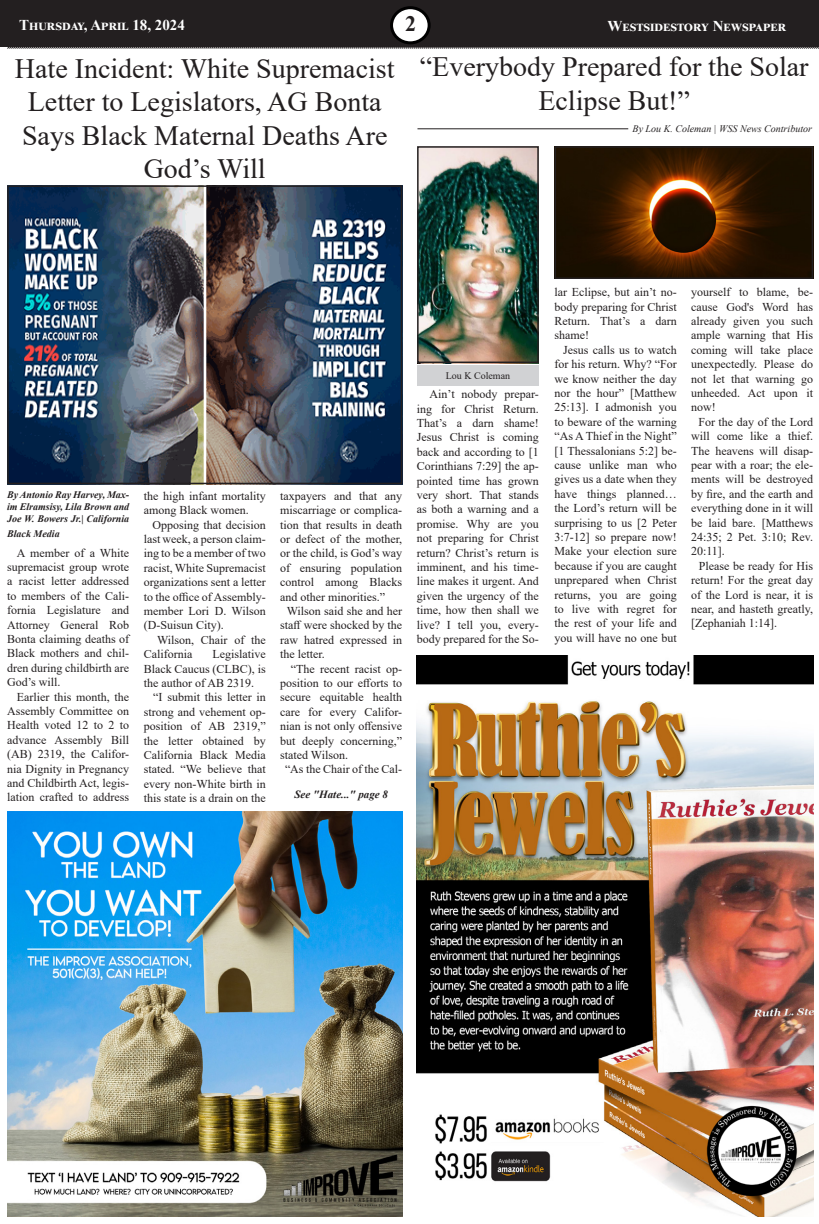
<style>
.page{position:relative;width:819px;height:1224px;background:#fff}
.page>*{position:absolute;margin:0;border:0;box-sizing:border-box;transform-origin:0 0}
.t1{font:28px/33.6px "Times New Roman";color:#231f20;text-align:center}
.t2{font:700 22px "Times New Roman";color:#231f20}
.t3{font:700 15px "Times New Roman";color:#fff}
.t4{font:12px/14.4px "Times New Roman";color:#231f20;text-align:justify}
.t5{font:italic 700 11px "Times New Roman";color:#231f20}
.t6{font:italic 700 10px/12px "Times New Roman";color:#231f20;text-align:justify}
.t7{font:italic 10px "Times New Roman";color:#231f20}
.t8{font:10px "Times New Roman";color:#231f20}
</style>
<div class="page">
<div style="left:0;top:0;width:819px;height:46px;background:#231f20"></div>
<div style="left:392px;top:8px;width:37px;height:35px;background:#fff;border-radius:50%"></div>
<div style="left:390px;top:6px;width:41px;height:38px;border:3px solid #000;border-radius:50%"></div>
<svg style="left:6px;top:44px;width:813px;height:5px"></svg>
<hr style="left:417px;top:129px;width:211px;height:1px;background:#231f20">
<img style="left:420px;top:149px;width:116px;height:211px">
<div style="left:417px;top:146px;width:122px;height:217px;border:2px solid #231f20"></div>
<div style="left:417px;top:365px;width:122px;height:20px;background:#d1d2d4"></div>
<img style="left:7px;top:811px;width:395px;height:406px">
<img style="left:417px;top:655px;width:396px;height:562px">
<img style="left:703px;top:1105px;width:97px;height:91px">
<img style="left:10px;top:188px;width:389px;height:293px">
<div style="left:7px;top:185px;width:395px;height:299px;border:2px solid #231f20"></div>
<img style="left:558px;top:149px;width:252px;height:127px">
<div style="left:555px;top:146px;width:258px;height:133px;border:2px solid #231f20"></div>
<p class="t3" style="left:19px;top:14px;width:167px">Thursday, April 18, 2024</p>
<h2 class="t2" style="left:405px;top:8px;width:12px">2</h2>
<p class="t3" style="left:608px;top:15px;width:180px">Westsidestory Newspaper</p>
<p class="t1" style="left:15px;top:51px;width:381px">Hate Incident: White Supremacist<br>Letter to Legislators, AG Bonta<br>Says Black Maternal Deaths Are<br>God’s Will</p>
<p class="t1" style="left:420px;top:49px;width:390px">“Everybody Prepared for the Solar<br>Eclipse But!”</p>
<p class="t7" style="left:633px;top:122px;width:181px">By Lou K. Coleman | WSS News Contributor</p>
<p class="t6" style="left:7px;top:489px;width:124px">By Antonio Ray Harvey, Max&shy;im Elramsisy, Lila Brown and Joe W. Bowers Jr.| California</p>
<p class="t6" style="left:7px;top:527px;width:54px">Black Media</p>
<p class="t4" style="left:7px;top:545px;width:124px;text-indent:10px">A member of a White supremacist group wrote a racist letter addressed to members of the Cali&shy;fornia Legislature and Attorney General Rob Bonta claiming deaths of Black mothers and chil&shy;dren during childbirth are God’s will.</p>
<p class="t4" style="left:7px;top:689px;width:124px;text-indent:10px">Earlier this month, the Assembly Committee on Health voted 12 to 2 to advance Assembly Bill (AB) 2319, the Califor&shy;nia Dignity in Pregnancy and Childbirth Act, legis&shy;lation crafted to address</p>
<p class="t4" style="left:144px;top:488px;width:124px">the high infant mortality among Black women.</p>
<p class="t4" style="left:144px;top:517px;width:124px;text-indent:9px">Opposing that decision last week, a person claim&shy;ing to be a member of two racist, White Supremacist organizations sent a letter to the office of Assembly&shy;member Lori D. Wilson (D-Suisun City).</p>
<p class="t4" style="left:144px;top:632px;width:124px;text-indent:13px">Wilson, Chair of the<br>California</p>
<p class="t4" style="left:144px;top:647px;width:124px;text-indent:69px">Legislative Black Caucus (CLBC), is the author of AB 2319.</p>
<p class="t4" style="left:144px;top:690px;width:124px;text-indent:10px">“I submit this letter in strong and vehement op&shy;position of AB 2319,” the letter obtained by California Black Media stated. “We believe that every non-White birth in this state is a drain on the</p>
<p class="t4" style="left:280px;top:488px;width:124px">taxpayers and that any miscarriage or complica&shy;tion that results in death or defect of the mother, or the child, is God’s way of ensuring population control among Blacks and other minorities.”</p>
<p class="t4" style="left:280px;top:603px;width:124px;text-indent:7px">Wilson said she and her staff were shocked by the raw hatred expressed in the letter.</p>
<p class="t4" style="left:280px;top:661px;width:124px;text-indent:11px">“The recent racist op&shy;position to our efforts to secure equitable health care for every Califor&shy;nian is not only offensive but deeply concerning,” stated Wilson.</p>
<p class="t4" style="left:285px;top:762px;width:119px">“As the Chair of the Cal-</p>
<p class="t5" style="left:295px;top:787px;width:95px">See "Hate..." page 8</p>
<p class="t8" style="left:446px;top:368px;width:66px">Lou K Coleman</p>
<p class="t4" style="left:417px;top:387px;width:124px;text-indent:13px">Ain’t nobody prepar&shy;ing for Christ Return.<br>That’s a darn shame!<br>Jesus Christ is coming back and according to [1<br>Corinthians 7:29] the ap&shy;pointed time has grown very short. That stands as both a warning and a promise. Why are you not preparing for Christ return? Christ’s return is imminent, and his time&shy;line makes it urgent. And given the urgency of the time, how then shall we live? I tell you, every&shy;body prepared for the So-</p>
<p class="t4" style="left:555px;top:285px;width:124px">lar Eclipse, but ain’t no&shy;body preparing for Christ Return. That’s a darn shame!</p>
<p class="t4" style="left:555px;top:342px;width:124px;text-indent:9px">Jesus calls us to watch for his return. Why? “For we know neither the day nor the hour” [Matthew 25:13]. I admonish you to beware of the warning “As A Thief in the Night” [1 Thessalonians 5:2] be&shy;cause unlike man who gives us a date when they have things planned… the Lord’s return will be surprising to us [2 Peter 3:7-12] so prepare now!<br>Make your election sure because if you are caught unprepared when Christ returns, you are going to live with regret for the rest of your life and you will have no one but</p>
<p class="t4" style="left:691px;top:285px;width:124px">yourself to blame, be&shy;cause God's Word has already given you such ample warning that His coming will take place unexpectedly. Please do not let that warning go unheeded. Act upon it now!</p>
<p class="t4" style="left:691px;top:414px;width:124px;text-indent:7px">For the day of the Lord will come like a thief.<br>The heavens will disap&shy;pear with a roar; the ele&shy;ments will be destroyed by fire, and the earth and everything done in it will be laid bare. [Matthews 24:35; 2 Pet. 3:10; Rev.<br>20:11].</p>
<p class="t4" style="left:691px;top:558px;width:124px;text-indent:8px">Please be ready for His return! For the great day of the Lord is near, it is near, and hasteth greatly, [Zephaniah 1:14].</p>
</div>
